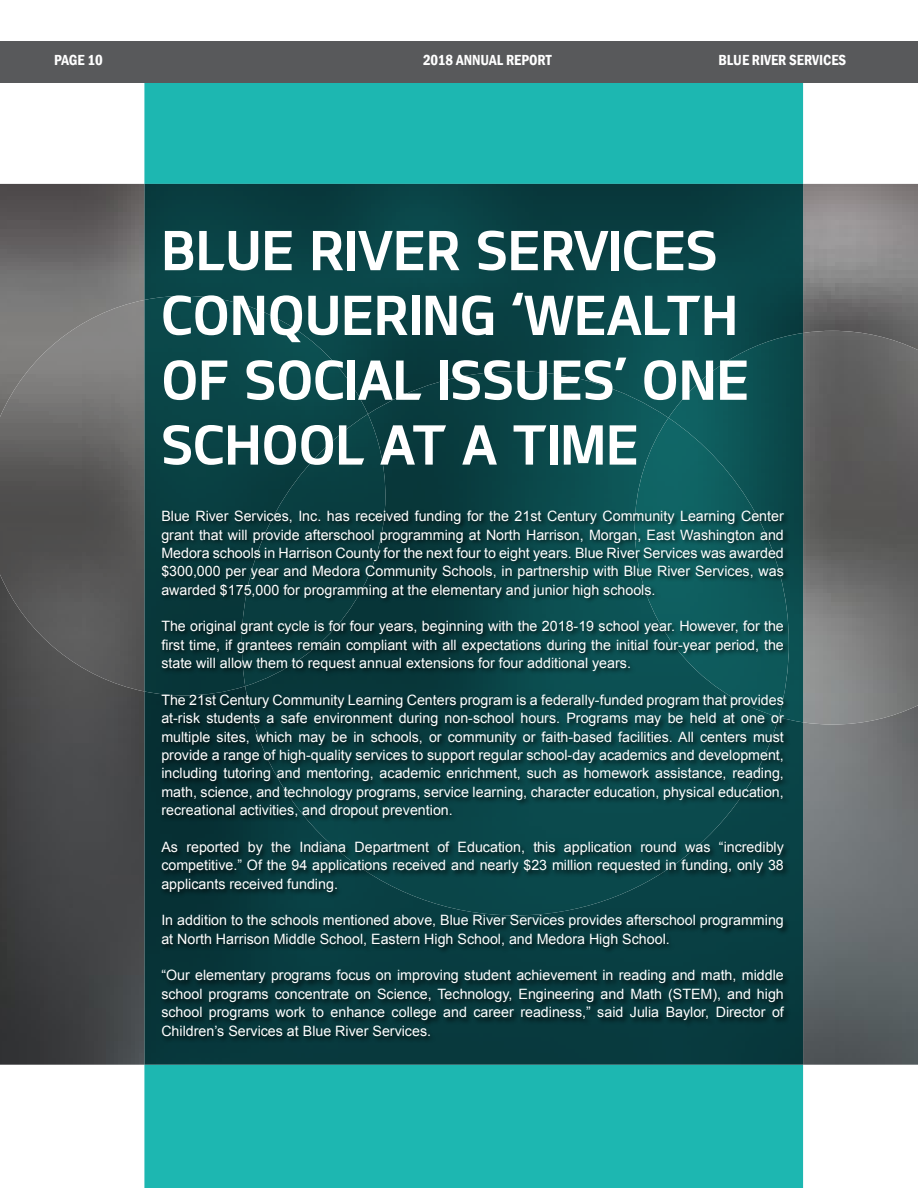
<style>
.page{position:relative;width:918px;height:1188px;background:#fff}
.page>*{position:absolute;margin:0;border:0;box-sizing:border-box;transform-origin:0 0}
.t1{font:54px/64.8px "KIAB";color:#fff}
.t2{font:600 condensed 15px "Franklin Gothic";color:#fff}
.t3{font:14.25px/18.3px "Arial";color:#fff;text-align:justify}
</style>
<div class="page">
<img style="left:0;top:184px;width:918px;height:881px">
<img style="left:0;top:300px;width:144px;height:391px">
<img style="left:803px;top:331px;width:115px;height:394px">
<div style="left:144px;top:83px;width:659px;height:1105px;background:#1db7b1"></div>
<img style="left:144px;top:184px;width:659px;height:881px">
<img style="left:144px;top:296px;width:224px;height:399px">
<img style="left:245px;top:371px;width:423px;height:138px">
<div style="left:242px;top:414px;width:143px;height:95px;background:#094042"></div>
<img style="left:668px;top:333px;width:135px;height:389px">
<img style="left:635px;top:418px;width:154px;height:91px">
<div style="left:0;top:41px;width:918px;height:42px;background:#58595b"></div>
<div style="left:160px;top:509px;width:632px;height:534px;background:#000;opacity:.75"></div>
<p class="t2" style="left:54px;top:50px;width:50px">PAGE 10</p>
<p class="t2" style="left:423px;top:50px;width:130px">2018 ANNUAL REPORT</p>
<p class="t2" style="left:719px;top:50px;width:129px">BLUE RIVER SERVICES</p>
<h1 class="t1" style="left:161px;top:217px;width:589px">BLUE RIVER SERVICES<br>CONQUERING ‘WEALTH<br>OF SOCIAL ISSUES’ ONE<br>SCHOOL AT A TIME</h1>
<p class="t3" style="left:161px;top:507px;width:624px">Blue River Services, Inc. has received funding for the 21st Century Community Learning Center grant that will provide afterschool programming at North Harrison, Morgan, East Washington and Medora schools in Harrison County for the next four to eight years. Blue River Services was awarded $300,000 per year and Medora Community Schools, in partnership with Blue River Services, was awarded $175,000 for programming at the elementary and junior high schools.</p>
<p class="t3" style="left:161px;top:617px;width:624px">The original grant cycle is for four years, beginning with the 2018-19 school year. However, for the first time, if grantees remain compliant with all expectations during the initial four-year period, the state will allow them to request annual extensions for four additional years.</p>
<p class="t3" style="left:161px;top:691px;width:624px">The 21st Century Community Learning Centers program is a federally-funded program that provides at-risk students a safe environment during non-school hours. Programs may be held at one or multiple sites, which may be in schools, or community or faith-based facilities. All centers must provide a range of high-quality services to support regular school-day academics and development, including tutoring and mentoring, academic enrichment, such as homework assistance, reading, math, science, and technology programs, service learning, character education, physical education, recreational activities, and dropout prevention.</p>
<p class="t3" style="left:161px;top:838px;width:624px">As reported by the Indiana Department of Education, this application round was “incredibly competitive.” Of the 94 applications received and nearly $23 million requested in funding, only 38 applicants received funding.</p>
<p class="t3" style="left:161px;top:911px;width:624px">In addition to the schools mentioned above, Blue River Services provides afterschool programming at North Harrison Middle School, Eastern High School, and Medora High School.</p>
<p class="t3" style="left:161px;top:966px;width:624px">“Our elementary programs focus on improving student achievement in reading and math, middle school programs concentrate on Science, Technology, Engineering and Math (STEM), and high school programs work to enhance college and career readiness,” said Julia Baylor, Director of Children’s Services at Blue River Services.</p>
</div>
